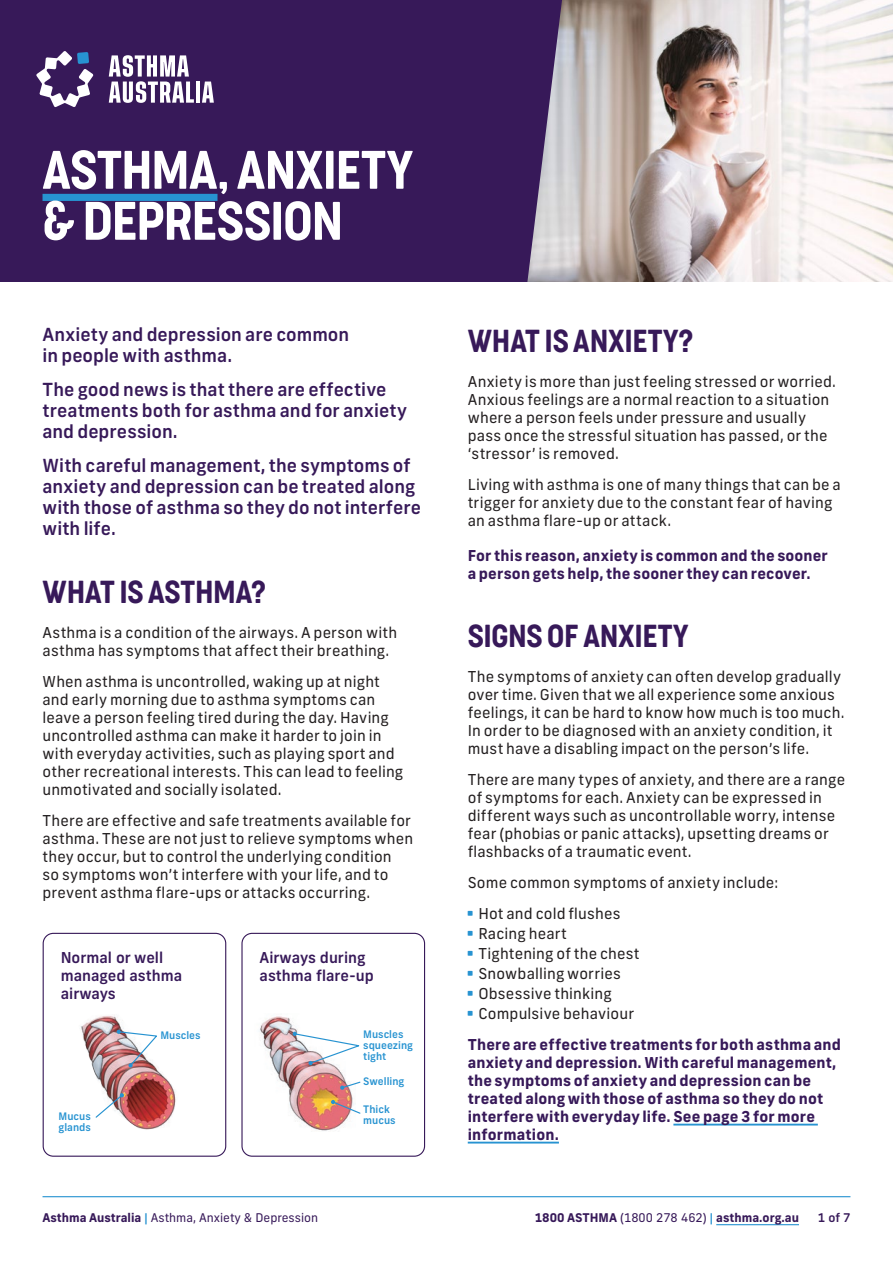
<style>
.page{position:relative;width:893px;height:1263px;background:#fff}
.page>*{position:absolute;margin:0;border:0;box-sizing:border-box;transform-origin:0 0}
.COVER__Sub_Heading{font:300 51px/51px "Cocogoose Condensed";letter-spacing:-.01em;color:#fff}
.Heading_Purple_text{font:300 30px "Cocogoose Condensed";color:#371959}
.Body_copy_10pt{font:500 18px/21px "New Frank";color:#371959}
.Body_copy_10pt-2{font:15px/18px "New Frank";letter-spacing:.01em;color:#231f20}
.Body_copy_10pt-3{font:700 15px/18px "New Frank";letter-spacing:.01em;color:#371959}
.CAPTIONS__text_white{font:500 15px/18px "New Frank";color:#371959}
.t1{font:12px "New Frank";color:#371959}
.t2{font:700 12px "New Frank";color:#371959}
.t3{font:500 12px "New Frank";color:#371959}
.t4{font:500 10.35px/10.8px "New Frank";color:#2793d1}
.s1{font-weight:700}
.s2{font-weight:500;color:#2793d1}
.s3{font-weight:400}
</style>
<div class="page">
<hr style="left:43px;top:1196px;width:807px;height:1px;background:#2793d1">
<hr style="left:716px;top:1224px;width:83px;height:1px;background:#2793d1">
<img style="left:571px;top:0;width:322px;height:281px">
<div style="left:0;top:0;width:571px;height:281px;background:#371959"></div>
<hr style="left:673px;top:1124px;width:145px;height:1px;background:#2793d1">
<hr style="left:468px;top:1142px;width:91px;height:1px;background:#2793d1">
<div style="left:43px;top:194px;width:174px;height:7px;background:#2793d1"></div>
<svg style="left:109px;top:55px;width:85px;height:48px"></svg>
<hr style="left:196px;top:82px;width:4px;height:21px;background:#fff">
<svg style="left:202px;top:82px;width:12px;height:21px"></svg>
<svg style="left:36px;top:51px;width:57px;height:56px"></svg>
<div style="left:241px;top:933px;width:184px;height:224px;border:1px solid #371959;border-radius:10px"></div>
<img style="left:260px;top:1016px;width:93px;height:115px">
<svg style="left:293px;top:1032px;width:67px;height:33px"></svg>
<svg style="left:340px;top:1081px;width:21px;height:9px"></svg>
<svg style="left:331px;top:1100px;width:30px;height:15px"></svg>
<div style="left:43px;top:933px;width:183px;height:224px;border:1px solid #371959;border-radius:10px"></div>
<img style="left:80px;top:1016px;width:96px;height:114px">
<svg style="left:117px;top:1030px;width:40px;height:37px"></svg>
<svg style="left:94px;top:1093px;width:30px;height:26px"></svg>
<p class="COVER__Sub_Heading" style="left:43px;top:144px;width:372px">ASTHMA, ANXIETY &amp; DEPRESSION</p>
<p class="Body_copy_10pt" style="left:43px;top:324px;width:308px">Anxiety and depression are common in people with asthma.</p>
<p class="Body_copy_10pt" style="left:43px;top:379px;width:366px">The good news is that there are effective treatments both for asthma and for anxiety and depression.</p>
<p class="Body_copy_10pt" style="left:43px;top:455px;width:380px">With careful management, the symptoms of anxiety and depression can be treated along with those of asthma so they do not interfere with life.</p>
<p class="Heading_Purple_text" style="left:43px;top:572px;width:225px">WHAT IS ASTHMA?</p>
<p class="Body_copy_10pt-2" style="left:43px;top:624px;width:356px">Asthma is a condition of the airways. A person with asthma has symptoms that affect their breathing.</p>
<p class="Body_copy_10pt-2" style="left:43px;top:672px;width:362px">When asthma is uncontrolled, waking up at night and early morning due to asthma symptoms can leave a person feeling tired during the day. Having uncontrolled asthma can make it harder to join in with everyday activities, such as playing sport and other recreational interests. This can lead to feeling unmotivated and socially isolated.</p>
<p class="Body_copy_10pt-2" style="left:43px;top:811px;width:372px">There are effective and safe treatments available for asthma. These are not just to relieve symptoms when they occur, but to control the underlying condition<br>so symptoms won’t interfere with your life, and to prevent asthma flare-ups or attacks occurring.</p>
<p class="CAPTIONS__text_white" style="left:61px;top:948px;width:123px">Normal or well managed asthma airways</p>
<p class="t4" style="left:160px;top:1029px;width:42px">Muscles</p>
<p class="t4" style="left:59px;top:1111px;width:34px">Mucus glands</p>
<p class="CAPTIONS__text_white" style="left:260px;top:948px;width:116px">Airways during asthma flare-up</p>
<p class="t4" style="left:363px;top:1029px;width:51px">Muscles squeezing</p>
<p class="t4" style="left:363px;top:1050px;width:25px">tight</p>
<p class="t4" style="left:363px;top:1076px;width:43px">Swelling</p>
<p class="t4" style="left:363px;top:1104px;width:34px">Thick mucus</p>
<p class="Heading_Purple_text" style="left:468px;top:321px;width:227px">WHAT IS ANXIETY?</p>
<p class="Body_copy_10pt-2" style="left:468px;top:373px;width:370px">Anxiety is more than just feeling stressed or worried.<br>Anxious feelings are a normal reaction to a situation where a person feels under pressure and usually pass once the stressful situation has passed, or the ‘stressor’ is removed.</p>
<p class="Body_copy_10pt-2" style="left:468px;top:475px;width:375px">Living with asthma is one of many things that can be a trigger for anxiety due to the constant fear of having an asthma flare-up or attack.</p>
<p class="Body_copy_10pt-3" style="left:468px;top:546px;width:362px">For this reason, anxiety is common and the sooner a person gets help, the sooner they can recover.</p>
<p class="Heading_Purple_text" style="left:468px;top:616px;width:222px">SIGNS OF ANXIETY</p>
<p class="Body_copy_10pt-2" style="left:468px;top:668px;width:378px">The symptoms of anxiety can often develop gradually over time. Given that we all experience some anxious feelings, it can be hard to know how much is too much.<br>In order to be diagnosed with an anxiety condition, it must have a disabling impact on the person’s life.</p>
<p class="Body_copy_10pt-2" style="left:468px;top:770px;width:379px">There are many types of anxiety, and there are a range of symptoms for each. Anxiety can be expressed in different ways such as uncontrollable worry, intense fear (phobias or panic attacks), upsetting dreams or flashbacks of a traumatic event.</p>
<p class="Body_copy_10pt-2" style="left:468px;top:873px;width:312px">Some common symptoms of anxiety include:</p>
<p class="Body_copy_10pt-2" style="left:478px;top:904px;width:144px">Hot and cold flushes</p>
<p class="Body_copy_10pt-2" style="left:478px;top:924px;width:90px">Racing heart</p>
<p class="Body_copy_10pt-2" style="left:478px;top:944px;width:163px">Tightening of the chest</p>
<p class="Body_copy_10pt-2" style="left:478px;top:964px;width:144px">Snowballing worries</p>
<p class="Body_copy_10pt-2" style="left:478px;top:985px;width:135px">Obsessive thinking</p>
<p class="Body_copy_10pt-2" style="left:478px;top:1005px;width:157px">Compulsive behaviour</p>
<p class="Body_copy_10pt-3" style="left:468px;top:1035px;width:375px">There are effective treatments for both asthma and anxiety and depression. With careful management, the symptoms of anxiety and depression can be treated along with those of asthma so they do not interfere with everyday life. See page 3 for more information.</p>
<p class="t1" style="left:43px;top:1210px;width:277px"><span class="s1">Asthma Australia</span> <span class="s2">|</span> Asthma, Anxiety &amp; Depression</p>
<p class="t2" style="left:535px;top:1210px;width:266px">1800 ASTHMA <span class="s3">(1800 278 462)</span> <span class="s2">|</span> asthma.org.au</p>
<p class="t3" style="left:818px;top:1210px;width:34px">1 of 7</p>
</div>
